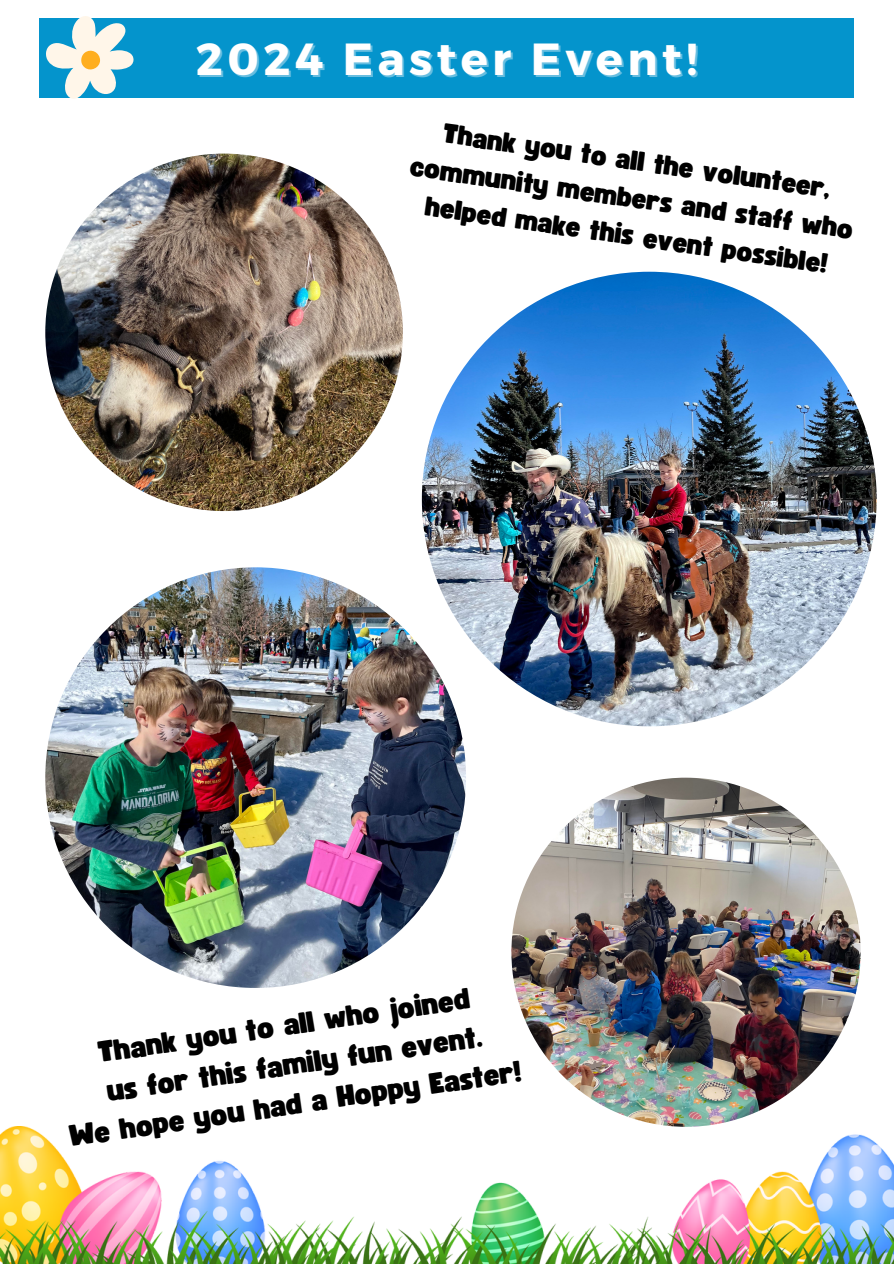
<style>
.page{position:relative;width:894px;height:1264px;background:#fff}
.page>*{position:absolute;margin:0;border:0;box-sizing:border-box;transform-origin:0 0}
.t1{font:700 45px "Montserrat";letter-spacing:.1em;color:#fff}
.t2{font:28.95px/39.5px "Funtastic";color:#000;text-align:center}
.t3{font:26.85px/37.3px "Funtastic";color:#000;text-align:center}
</style>
<div class="page">
<div style="left:40px;top:18px;width:813px;height:79px;background:#0494cc"></div>
<img style="left:45px;top:154px;width:358px;height:357px;border-radius:50%">
<img style="left:422px;top:272px;width:454px;height:454px;border-radius:50%">
<img style="left:45px;top:567px;width:421px;height:420px;border-radius:50%">
<img style="left:511px;top:777px;width:349px;height:349px;border-radius:50%">
<img style="left:0;top:1126px;width:893px;height:137px">
<svg style="left:45px;top:16px;width:89px;height:83px"></svg>
<h1 class="t1" style="left:196px;top:30px;width:503px">2024 Easter Event!</h1>
<p class="t3" style="left:418px;top:112px;width:448px;rotate:8deg">Thank you to all the volunteer, community members and staff who helped make this event possible!</p>
<p class="t2" style="left:56px;top:1038px;width:458px;rotate:-8deg">Thank you to all who joined<br>us for this family fun event.<br>We hope you had a Hoppy Easter!</p>
</div>
